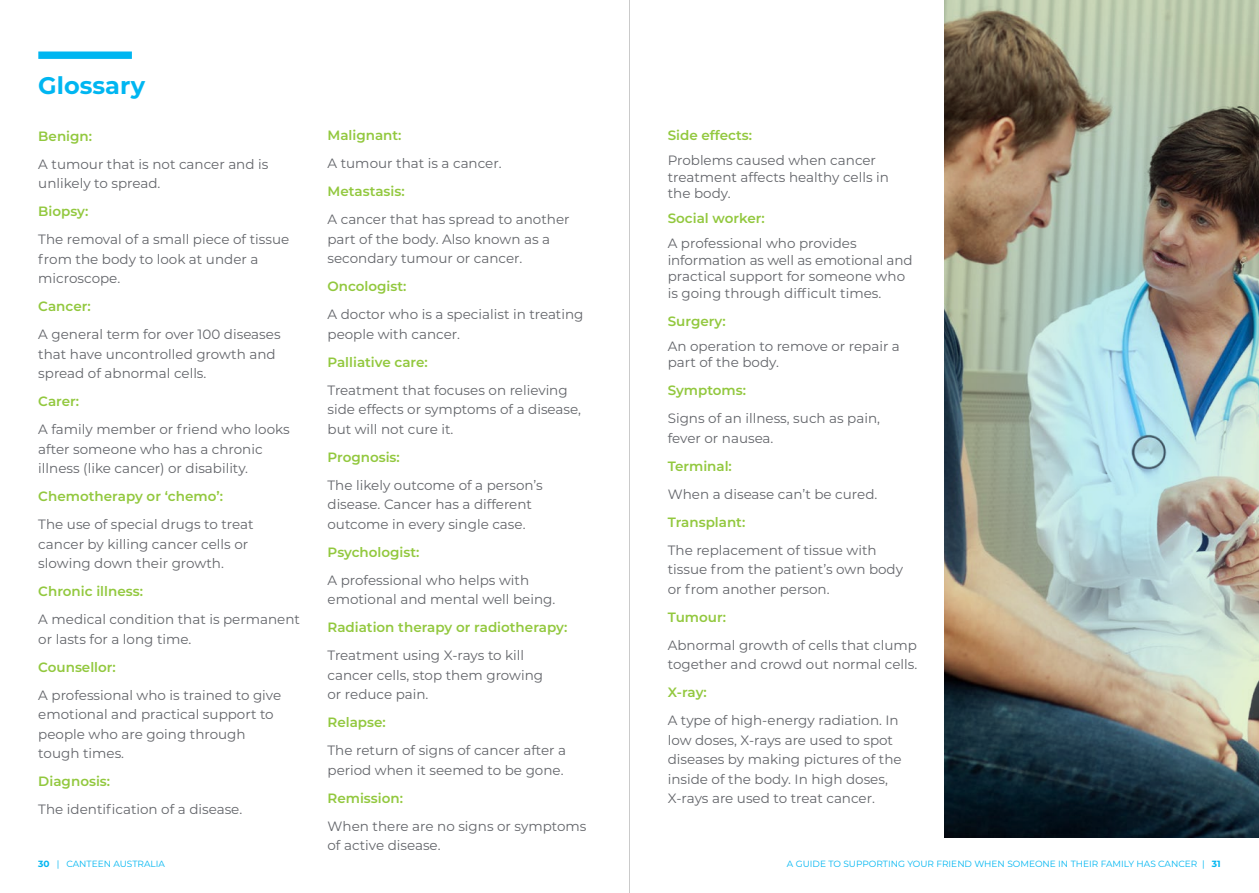
<style>
.page{position:relative;width:1259px;height:893px;background:#fff}
.page>*{position:absolute;margin:0;border:0;box-sizing:border-box;transform-origin:0 0}
.t1{font:700 24px "Montserrat";color:#00b6f1}
.t2{font:13.5px/19.5px "Montserrat";color:#63656a}
.t3{font:600 13.5px "Montserrat";color:#92c83e}
.t4{font:9px "Montserrat";color:#00b6f1}
.s1{font-weight:700}
</style>
<div class="page">
<div style="left:38px;top:52px;width:94px;height:7px;background:#00b6f1"></div>
<img style="left:944px;top:0;width:315px;height:838px">
<hr style="left:629px;top:0;width:1px;height:893px;background:#cacaca">
<h1 class="t1" style="left:38px;top:68px;width:108px">Glossary</h1>
<p class="t3" style="left:38px;top:126px;width:55px">Benign:</p>
<p class="t2" style="left:38px;top:154px;width:232px">A tumour that is not cancer and is unlikely to spread.</p>
<p class="t3" style="left:38px;top:202px;width:52px">Biopsy:</p>
<p class="t2" style="left:38px;top:229px;width:252px">The removal of a small piece of tissue from the body to look at under a microscope.</p>
<p class="t3" style="left:38px;top:297px;width:54px">Cancer:</p>
<p class="t2" style="left:38px;top:324px;width:244px">A general term for over 100 diseases that have uncontrolled growth and spread of abnormal cells.</p>
<p class="t3" style="left:38px;top:392px;width:42px">Carer:</p>
<p class="t2" style="left:38px;top:419px;width:253px">A family member or friend who looks after someone who has a chronic illness (like cancer) or disability.</p>
<p class="t3" style="left:38px;top:487px;width:186px">Chemotherapy or ‘chemo’:</p>
<p class="t2" style="left:38px;top:514px;width:217px">The use of special drugs to treat cancer by killing cancer cells or slowing down their growth.</p>
<p class="t3" style="left:38px;top:582px;width:106px">Chronic illness:</p>
<p class="t2" style="left:38px;top:609px;width:263px">A medical condition that is permanent or lasts for a long time.</p>
<p class="t3" style="left:38px;top:657px;width:79px">Counsellor:</p>
<p class="t2" style="left:38px;top:685px;width:244px">A professional who is trained to give emotional and practical support to people who are going through tough times.</p>
<p class="t3" style="left:38px;top:772px;width:73px">Diagnosis:</p>
<p class="t2" style="left:38px;top:799px;width:205px">The identification of a disease.</p>
<p class="t3" style="left:327px;top:126px;width:75px">Malignant:</p>
<p class="t2" style="left:327px;top:153px;width:176px">A tumour that is a cancer.</p>
<p class="t3" style="left:327px;top:182px;width:79px">Metastasis:</p>
<p class="t2" style="left:327px;top:209px;width:244px">A cancer that has spread to another part of the body. Also known as a secondary tumour or cancer.</p>
<p class="t3" style="left:327px;top:277px;width:80px">Oncologist:</p>
<p class="t2" style="left:327px;top:304px;width:257px">A doctor who is a specialist in treating people with cancer.</p>
<p class="t3" style="left:327px;top:353px;width:102px">Palliative care:</p>
<p class="t2" style="left:327px;top:380px;width:255px">Treatment that focuses on relieving side effects or symptoms of a disease, but will not cure it.</p>
<p class="t3" style="left:327px;top:448px;width:74px">Prognosis:</p>
<p class="t2" style="left:327px;top:475px;width:217px">The likely outcome of a person’s disease. Cancer has a different outcome in every single case.</p>
<p class="t3" style="left:327px;top:543px;width:93px">Psychologist:</p>
<p class="t2" style="left:327px;top:570px;width:229px">A professional who helps with emotional and mental well being.</p>
<p class="t3" style="left:327px;top:618px;width:241px">Radiation therapy or radiotherapy:</p>
<p class="t2" style="left:327px;top:645px;width:217px">Treatment using X-rays to kill cancer cells, stop them growing or reduce pain.</p>
<p class="t3" style="left:327px;top:713px;width:60px">Relapse:</p>
<p class="t2" style="left:327px;top:740px;width:240px">The return of signs of cancer after a period when it seemed to be gone.</p>
<p class="t3" style="left:327px;top:789px;width:77px">Remission:</p>
<p class="t2" style="left:327px;top:816px;width:260px">When there are no signs or symptoms of active disease.</p>
<p class="t3" style="left:668px;top:126px;width:86px">Side effects:</p>
<p class="t2" style="left:668px;top:152px;width:223px;line-height:16.5px">Problems caused when cancer treatment affects healthy cells in the body.</p>
<p class="t3" style="left:668px;top:209px;width:98px">Social worker:</p>
<p class="t2" style="left:668px;top:235px;width:246px;line-height:16.5px">A professional who provides information as well as emotional and practical support for someone who is going through difficult times.</p>
<p class="t3" style="left:668px;top:311px;width:60px">Surgery:</p>
<p class="t2" style="left:668px;top:337px;width:234px;line-height:16.5px">An operation to remove or repair a part of the body.</p>
<p class="t3" style="left:668px;top:381px;width:80px">Symptoms:</p>
<p class="t2" style="left:668px;top:408px;width:214px">Signs of an illness, such as pain, fever or nausea.</p>
<p class="t3" style="left:668px;top:456px;width:66px">Terminal:</p>
<p class="t2" style="left:668px;top:484px;width:211px">When a disease can’t be cured.</p>
<p class="t3" style="left:668px;top:512px;width:79px">Transplant:</p>
<p class="t2" style="left:668px;top:540px;width:237px">The replacement of tissue with tissue from the patient’s own body or from another person.</p>
<p class="t3" style="left:668px;top:607px;width:60px">Tumour:</p>
<p class="t2" style="left:668px;top:635px;width:251px">Abnormal growth of cells that clump together and crowd out normal cells.</p>
<p class="t3" style="left:668px;top:683px;width:41px">X-ray:</p>
<p class="t2" style="left:668px;top:710px;width:235px">A type of high-energy radiation. In low doses, X-rays are used to spot diseases by making pictures of the inside of the body. In high doses, X-rays are used to treat cancer.</p>
<p class="t4" style="left:38px;top:858px;width:128px"><span class="s1">30</span> | CANTEEN AUSTRALIA</p>
<p class="t4" style="left:787px;top:858px;width:435px">A GUIDE TO SUPPORTING YOUR FRIEND WHEN SOMEONE IN THEIR FAMILY HAS CANCER | <span class="s1">31</span></p>
</div>
